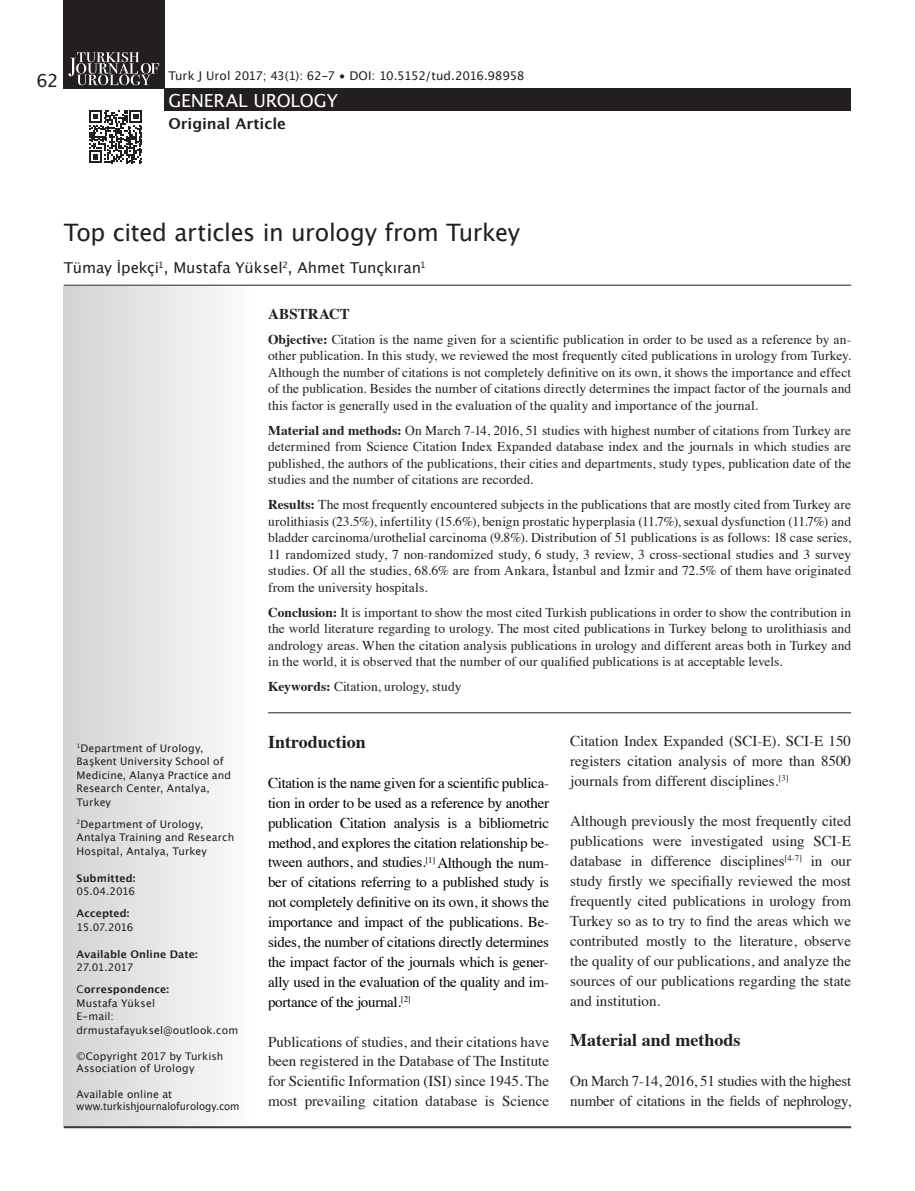
<style>
.page{position:relative;width:915px;height:1191px;background:#fff}
.page>*{position:absolute;margin:0;border:0;box-sizing:border-box;transform-origin:0 0}
.t1{font:24px "Lucida Grande";letter-spacing:-.01em;color:#231f20}
.t2{font:700 18px "Times";color:#231f20}
.t3{font:18px "Lucida Grande";letter-spacing:-.01em;color:#fff}
.t4{font:18px "Lucida Grande";color:#231f20}
.t5{font:15px/20px "Times";color:#231f20;text-align:justify}
.t6{font:15px/20px "Times";letter-spacing:-.02em;color:#000;text-align:justify}
.t7{font:15px/20px "Times";letter-spacing:-.02em;color:#231f20}
.t8{font:15px "Lucida Grande";letter-spacing:-.005em;color:#231f20}
.t9{font:700 15px "Lucida Grande";color:#231f20}
.t10{font:700 15px "Times";letter-spacing:.01em;color:#231f20}
.t11{font:13.5px/16.5px "Times";color:#231f20;text-align:justify}
.t12{font:12px "Lucida Grande";letter-spacing:-.025em;color:#231f20}
.t13{font:10.5px/13.5px "Lucida Grande";letter-spacing:.01em;color:#231f20}
.t14{font:700 10.5px/22px "Lucida Grande";letter-spacing:.01em;color:#231f20}
.s1{font-weight:400}
.s2{font-weight:700}
</style>
<div class="page">
<div style="left:64px;top:286px;width:189px;height:841px;background:linear-gradient(to right,#d1d3d4,#fcfcfd)"></div>
<hr style="left:64px;top:285px;width:786px;height:1px;background:#231f20">
<hr style="left:64px;top:1127px;width:786px;height:1px;background:#231f20">
<hr style="left:64px;top:1126px;width:786px;height:1px;background:#231f20">
<div style="left:63px;top:0;width:101px;height:89px;background:#231f20"></div>
<div style="left:164px;top:88px;width:686px;height:23px;background:#231f20"></div>
<svg style="left:68px;top:52px;width:91px;height:33px"></svg>
<svg style="left:89px;top:110px;width:53px;height:53px"></svg>
<hr style="left:268px;top:712px;width:582px;height:1px;background:#231f20">
<h2 class="t4" style="left:36px;top:70px;width:23px">62</h2>
<p class="t12" style="left:168px;top:69px;width:357px">Turk J Urol 2017; 43(1): 62-7 • DOI: 10.5152/tud.2016.98958</p>
<h2 class="t3" style="left:168px;top:90px;width:171px">GENERAL UROLOGY</h2>
<p class="t9" style="left:168px;top:112px;width:119px">Original Article</p>
<h1 class="t1" style="left:64px;top:219px;width:457px">Top cited articles in urology from Turkey</h1>
<p class="t8" style="left:64px;top:259px;width:363px">Tümay İpekçi<sup>1</sup>, Mustafa Yüksel<sup>2</sup>, Ahmet Tunçkıran<sup>1</sup></p>
<p class="t13" style="left:77px;top:741px;width:156px"><sup>1</sup>Department of Urology,<br>Başkent University School of<br>Medicine, Alanya Practice and<br>Research Center, Antalya,<br>Turkey</p>
<p class="t13" style="left:77px;top:817px;width:159px"><sup>2</sup>Department of Urology,<br>Antalya Training and Research<br>Hospital, Antalya, Turkey</p>
<p class="t14" style="left:77px;top:866px;width:60px">Submitted:</p>
<p class="t13" style="left:77px;top:884px;width:60px">05.04.2016</p>
<p class="t14" style="left:77px;top:902px;width:54px">Accepted:</p>
<p class="t13" style="left:77px;top:920px;width:58px">15.07.2016</p>
<p class="t14" style="left:77px;top:942px;width:123px">Available Online Date:</p>
<p class="t14" style="left:77px;top:956px;width:94px"><span class="s1">27.01.2017<br>C</span>orrespondence:</p>
<p class="t13" style="left:77px;top:996px;width:163px">Mustafa Yüksel<br>E-mail: drmustafayuksel@outlook.com</p>
<p class="t13" style="left:77px;top:1049px;width:148px;line-height:12.6px">©Copyright 2017 by Turkish<br>Association of Urology</p>
<p class="t13" style="left:77px;top:1087px;width:164px;line-height:12.6px">Available online at www.turkishjournalofurology.com</p>
<p class="t10" style="left:268px;top:299px;width:83px">ABSTRACT</p>
<p class="t11" style="left:268px;top:330px;width:584px"><span class="s2">Objective:</span> Citation is the name given for a scientific publication in order to be used as a reference by an&shy;other publication. In this study, we reviewed the most frequently cited publications in urology from Turkey.<br>Although the number of citations is not completely definitive on its own, it shows the importance and effect of the publication. Besides the number of citations directly determines the impact factor of the journals and this factor is generally used in the evaluation of the quality and importance of the journal.</p>
<p class="t11" style="left:268px;top:421px;width:584px"><span class="s2">Material and methods:</span> On March 7-14, 2016, 51 studies with highest number of citations from Turkey are determined from Science Citation Index Expanded database index and the journals in which studies are published, the authors of the publications, their cities and departments, study types, publication date of the studies and the number of citations are recorded.</p>
<p class="t11" style="left:268px;top:495px;width:584px"><span class="s2">Results:</span> The most frequently encountered subjects in the publications that are mostly cited from Turkey are urolithiasis (23.5%), infertility (15.6%), benign prostatic hyperplasia (11.7%), sexual dysfunction (11.7%) and bladder carcinoma/urothelial carcinoma (9.8%). Distribution of 51 publications is as follows: 18 case series, 11 randomized study, 7 non-randomized study, 6 study, 3 review, 3 cross-sectional studies and 3 survey studies. Of all the studies, 68.6% are from Ankara, İstanbul and İzmir and 72.5% of them have originated from the university hospitals.</p>
<p class="t11" style="left:268px;top:603px;width:584px"><span class="s2">Conclusion:</span> It is important to show the most cited Turkish publications in order to show the contribution in the world literature regarding to urology. The most cited publications in Turkey belong to urolithiasis and andrology areas. When the citation analysis publications in urology and different areas both in Turkey and in the world, it is observed that the number of our qualified publications is at acceptable levels.</p>
<p class="t11" style="left:268px;top:677px;width:195px"><span class="s2">Keywords:</span> Citation, urology, study</p>
<h2 class="t2" style="left:268px;top:725px;width:99px">Introduction</h2>
<p class="t6" style="left:268px;top:771px;width:282px">Citation is the name given for a scientific publica&shy;tion in order to be used as a reference by another publication Citation analysis is a bibliometric method, and explores the citation relationship be&shy;tween authors, and studies.<sup>[1]</sup> Although the num&shy;ber of citations referring to a published study is not completely definitive on its own, it shows the importance and impact of the publications. Be&shy;sides, the number of citations directly determines the impact factor of the journals which is gener&shy;ally used in the evaluation of the quality and im&shy;portance of the journal.<sup>[2]</sup></p>
<p class="t5" style="left:268px;top:1030px;width:282px">Publications of studies, and their citations have been registered in the Database of The Institute for Scientific Information (ISI) since 1945. The most prevailing citation database is Science</p>
<p class="t5" style="left:570px;top:729px;width:282px">Citation Index Expanded (SCI-E). SCI-E 150 registers citation analysis of more than 8500 journals from different disciplines.<sup>[3]</sup></p>
<p class="t5" style="left:570px;top:809px;width:282px">Although previously the most frequently cited publications were investigated using SCI-E database in difference disciplines<sup>[4-7]</sup> in our study firstly we specifially reviewed the most frequently cited publications in urology from Turkey so as to try to find the areas which we contributed mostly to the literature, observe the quality of our publications, and analyze the sources of our publications regarding the state and institution.</p>
<h2 class="t2" style="left:570px;top:1023px;width:171px">Material and methods</h2>
<p class="t7" style="left:570px;top:1070px;width:282px">On March 7-14, 2016, 51 studies with the highest number of citations in the fields of nephrology,</p>
</div>
